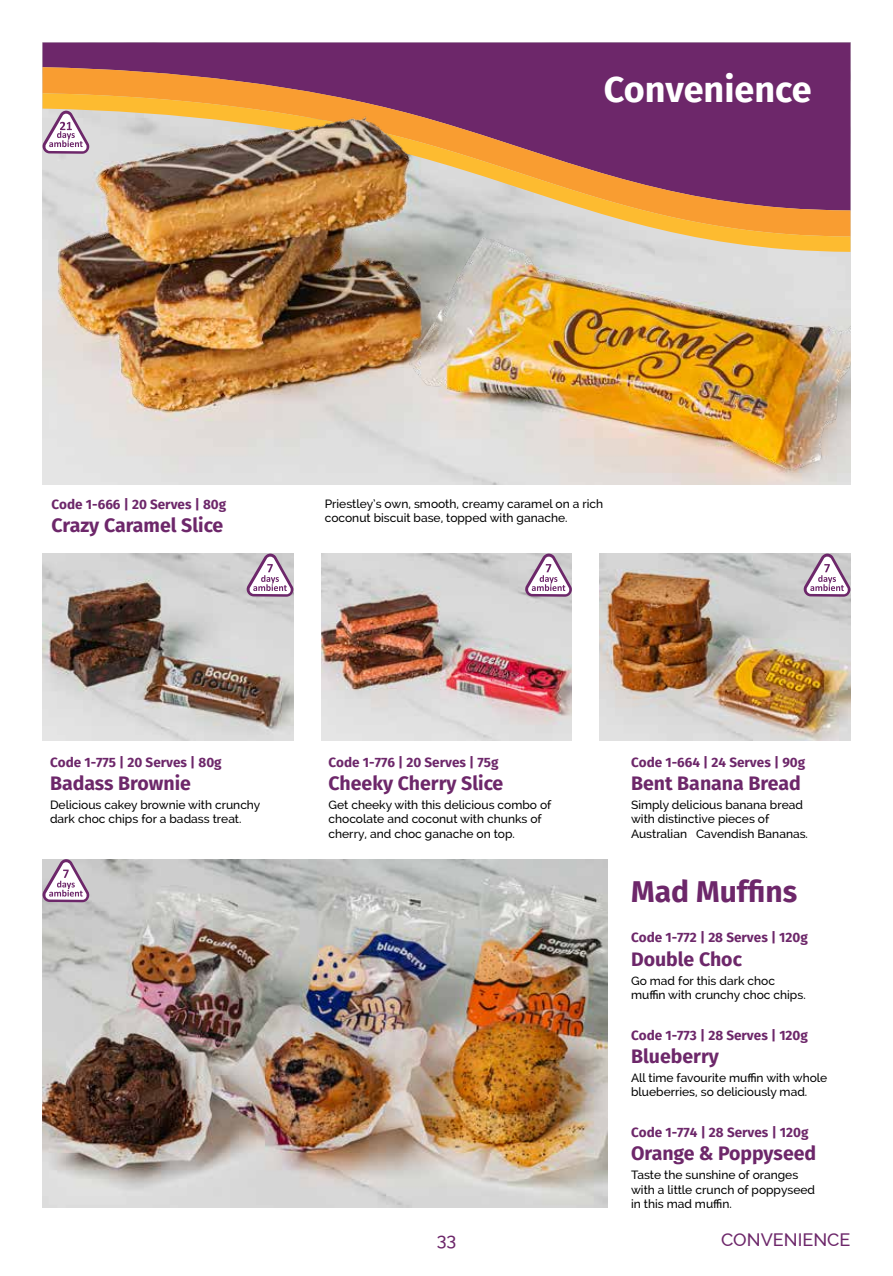
<style>
.page{position:relative;width:893px;height:1276px;background:#fff}
.page>*{position:absolute;margin:0;border:0;box-sizing:border-box;transform-origin:0 0}
.t1{font:700 36px "Fira Sans";color:#fff}
.t2{font:700 30px "Fira Sans";color:#6d276a}
.t3{font:700 19.5px "Fira Sans";color:#6d276a}
.t4{font:500 18px "Raleway";color:#6d276a}
.t5{font:700 13.5px "Fira Sans";color:#6d276a}
.t6{font:500 12px/14.4px "Raleway";color:#000}
</style>
<div class="page">
<img style="left:43px;top:553px;width:250px;height:188px">
<img style="left:321px;top:553px;width:251px;height:188px">
<img style="left:600px;top:553px;width:250px;height:188px">
<svg style="left:525px;top:553px;width:47px;height:44px"></svg>
<svg style="left:803px;top:553px;width:48px;height:44px"></svg>
<img style="left:43px;top:252px;width:807px;height:233px">
<div style="left:43px;top:43px;width:807px;height:24px;background:#6d276a"></div>
<svg style="left:43px;top:67px;width:807px;height:26px;background:#8b405e"></svg>
<img style="left:43px;top:93px;width:807px;height:159px">
<img style="left:43px;top:859px;width:564px;height:349px">
<svg style="left:246px;top:553px;width:48px;height:44px"></svg>
<svg style="left:42px;top:859px;width:48px;height:43px"></svg>
<svg style="left:42px;top:111px;width:48px;height:43px"></svg>
<h1 class="t1" style="left:604px;top:59px;width:209px">Convenience</h1>
<p class="t5" style="left:52px;top:493px;width:176px">Code 1-666 | 20 Serves | 80g</p>
<h3 class="t3" style="left:52px;top:509px;width:173px">Crazy Caramel Slice</h3>
<p class="t6" style="left:325px;top:496px;width:280px">Priestley’s own, smooth, creamy caramel on a rich coconut biscuit base, topped with ganache.</p>
<p class="t5" style="left:50px;top:750px;width:173px">Code 1-775 | 20 Serves | 80g</p>
<h3 class="t3" style="left:50px;top:767px;width:143px">Badass Brownie</h3>
<p class="t6" style="left:50px;top:797px;width:212px">Delicious cakey brownie with crunchy dark choc chips for a badass treat.</p>
<p class="t5" style="left:329px;top:750px;width:171px">Code 1-776 | 20 Serves | 75g</p>
<h3 class="t3" style="left:329px;top:767px;width:176px">Cheeky Cherry Slice</h3>
<p class="t6" style="left:329px;top:797px;width:224px">Get cheeky with this delicious combo of chocolate and coconut with chunks of cherry, and choc ganache on top.</p>
<h3 class="t4" style="left:437px;top:1229px;width:21px">33</h3>
<p class="t5" style="left:631px;top:750px;width:176px">Code 1-664 | 24 Serves | 90g</p>
<h3 class="t3" style="left:631px;top:767px;width:171px">Bent Banana Bread</h3>
<p class="t6" style="left:631px;top:797px;width:178px">Simply delicious banana bread with distinctive pieces of<br>Australian Cavendish Bananas.</p>
<h2 class="t2" style="left:631px;top:866px;width:168px">Mad Muffins</h2>
<p class="t5" style="left:631px;top:926px;width:178px">Code 1-772 | 28 Serves | 120g</p>
<h3 class="t3" style="left:631px;top:942px;width:112px">Double Choc</h3>
<p class="t6" style="left:631px;top:973px;width:176px">Go mad for this dark choc muffin with crunchy choc chips.</p>
<p class="t5" style="left:631px;top:1023px;width:178px">Code 1-773 | 28 Serves | 120g</p>
<h3 class="t3" style="left:631px;top:1040px;width:89px">Blueberry</h3>
<p class="t6" style="left:631px;top:1070px;width:198px">All time favourite muffin with whole blueberries, so deliciously mad.</p>
<p class="t5" style="left:631px;top:1121px;width:179px">Code 1-774 | 28 Serves | 120g</p>
<h3 class="t3" style="left:631px;top:1137px;width:187px">Orange &amp; Poppyseed</h3>
<p class="t6" style="left:631px;top:1167px;width:186px">Taste the sunshine of oranges with a little crunch of poppyseed in this mad muffin.</p>
<h3 class="t4" style="left:721px;top:1229px;width:131px">CONVENIENCE</h3>
</div>
